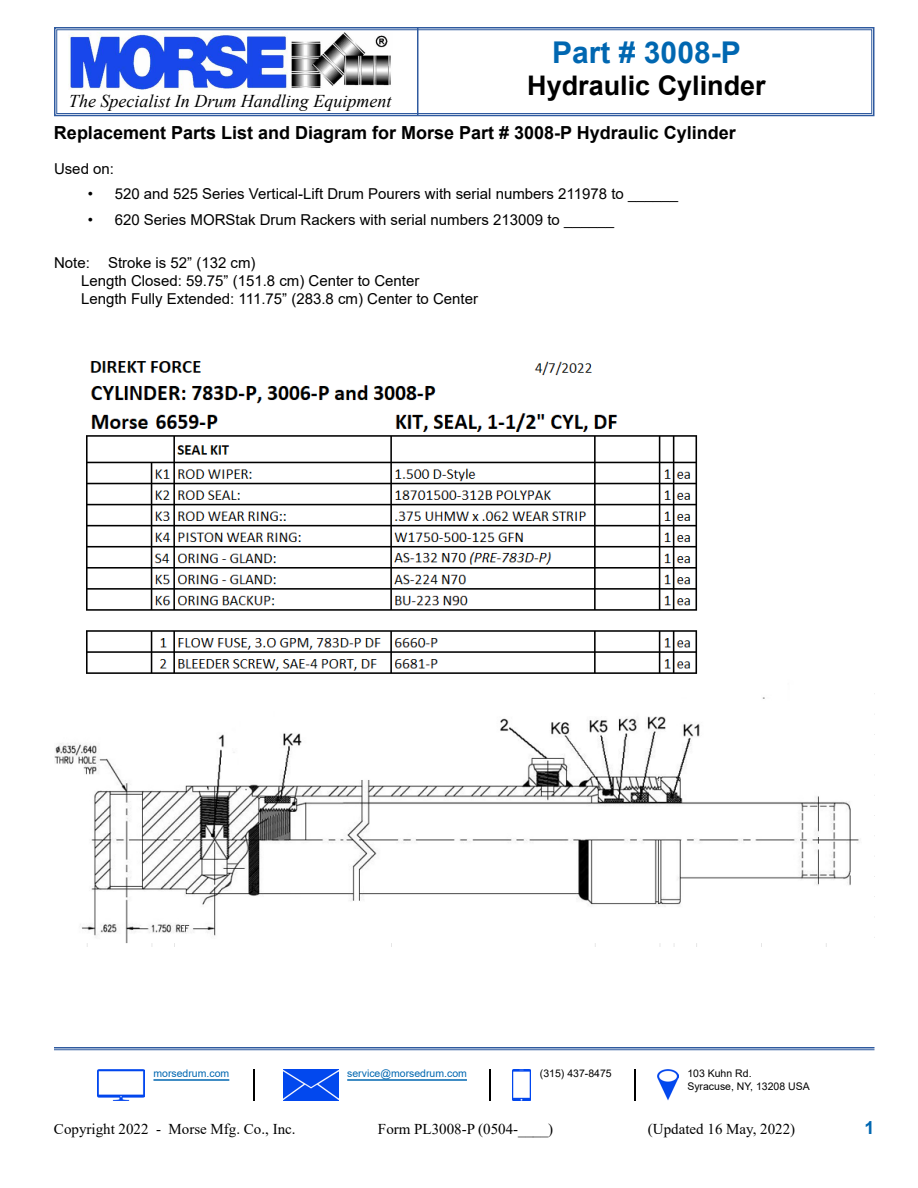
<style>
.page{position:relative;width:918px;height:1188px;background:#fff}
.page>*{position:absolute;margin:0;border:0;box-sizing:border-box;transform-origin:0 0}
.t1{font:700 30px "Arial";color:#0067b1}
.t2{font:700 27px "Arial";color:#000}
.t3{font:700 18px "Arial";color:#000}
.t4{font:italic 18px "Times New Roman";color:#000}
.t5{font:700 18px "Arial";color:#0067b1}
.t6{font:15px/18px "Arial";color:#000}
.t7{font:15px "Times New Roman";color:#000}
.t8{font:10.5px/12.6px "Arial";color:#000}
.t9{font:10.5px "Arial";color:#0067b1}
</style>
<div class="page">
<svg style="left:54px;top:27px;width:821px;height:90px"></svg>
<div style="left:56px;top:29px;width:816px;height:85px;border:1px solid #2f5a9f"></div>
<hr style="left:417px;top:28px;width:1px;height:88px;background:#2f5a9f">
<img style="left:54px;top:361px;width:821px;height:586px">
<hr style="left:54px;top:1047px;width:820px;height:1px;background:#2f5a9f">
<hr style="left:54px;top:1049px;width:820px;height:1px;background:#2f5a9f">
<img style="left:283px;top:1069px;width:55px;height:32px">
<img style="left:97px;top:1069px;width:47px;height:32px">
<img style="left:513px;top:1069px;width:18px;height:32px">
<img style="left:657px;top:1069px;width:21px;height:32px">
<hr style="left:347px;top:1079px;width:120px;height:2px;background:#0067b1">
<hr style="left:153px;top:1079px;width:76px;height:2px;background:#0067b1">
<div style="left:250px;top:1068px;width:5px;height:33px;background:#808080;opacity:.75"></div>
<div style="left:486px;top:1068px;width:5px;height:33px;background:#808080;opacity:.75"></div>
<hr style="left:632px;top:1068px;width:4px;height:33px;background:#808080;opacity:.75">
<h1 class="t1" style="left:552px;top:31px;width:190px">Part # 3008-P</h1>
<h2 class="t2" style="left:527px;top:67px;width:240px">Hydraulic Cylinder</h2>
<p class="t3" style="left:54px;top:120px;width:683px">Replacement Parts List and Diagram for Morse Part # 3008-P Hydraulic Cylinder</p>
<p class="t4" style="left:69px;top:89px;width:324px">The Specialist In Drum Handling Equipment</p>
<p class="t6" style="left:54px;top:160px;width:62px">Used on:</p>
<p class="t6" style="left:88px;top:185px;width:592px">• 520 and 525 Series Vertical-Lift Drum Pourers with serial numbers 211978 to ______</p>
<p class="t6" style="left:88px;top:211px;width:528px">• 620 Series MORStak Drum Rackers with serial numbers 213009 to ______</p>
<p class="t6" style="left:81px;top:254px;width:399px;text-indent:-27px">Note: Stroke is 52” (132 cm)<br>Length Closed: 59.75” (151.8 cm) Center to Center<br>Length Fully Extended: 111.75” (283.8 cm) Center to Center</p>
<p class="t9" style="left:347px;top:1066px;width:121px">service@morsedrum.com</p>
<p class="t8" style="left:687px;top:1067px;width:124px">103 Kuhn Rd.<br>Syracuse, NY, 13208 USA</p>
<p class="t9" style="left:153px;top:1066px;width:77px">morsedrum.com</p>
<p class="t8" style="left:540px;top:1067px;width:73px">(315) 437-8475</p>
<p class="t7" style="left:54px;top:1118px;width:243px">Copyright 2022 - Morse Mfg. Co., Inc.</p>
<p class="t7" style="left:378px;top:1118px;width:177px">Form PL3008-P (0504-____)</p>
<p class="t7" style="left:648px;top:1118px;width:149px">(Updated 16 May, 2022)</p>
<p class="t5" style="left:864px;top:1115px;width:12px">1</p>
</div>
